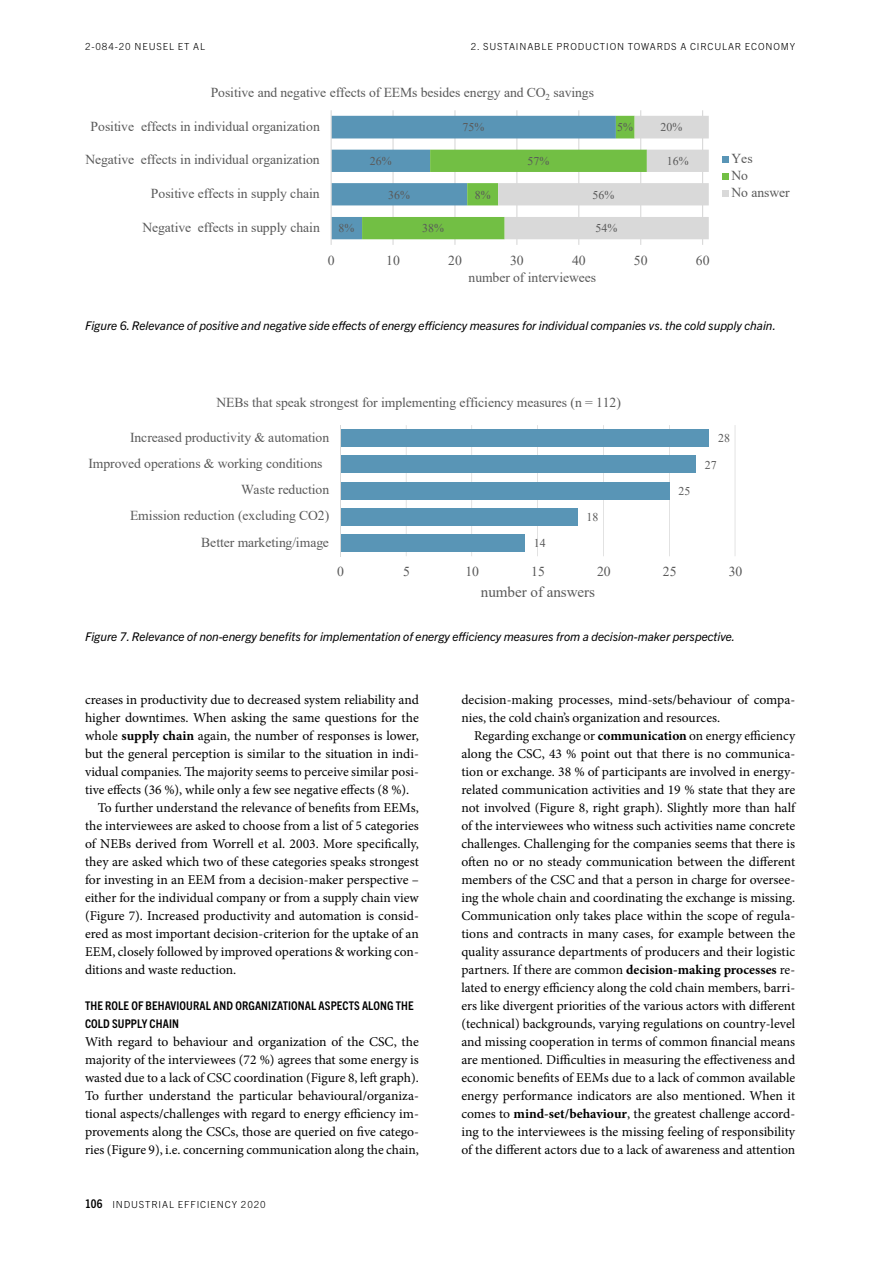
<style>
.page{position:relative;width:893px;height:1263px;background:#fff}
.page>*{position:absolute;margin:0;border:0;box-sizing:border-box;transform-origin:0 0}
.t1{font:15.15px "Times New Roman";letter-spacing:-.005em;color:#595959}
.t2{font:13.65px/17.1px "Times New Roman";letter-spacing:-.005em;color:#595959}
.t3{font:13.5px/18px "Minion Pro";color:#000;text-align:justify}
.t4{font:italic 12px "Trade Gothic Next LT Pro";color:#000}
.t5{font:700 condensed 12px/18px "Trade Gothic Next LT Pro";letter-spacing:.01em;color:#000}
.t6{font:11.85px "Times New Roman";letter-spacing:.005em;color:#595959}
.t7{font:300 9.75px "Trade Gothic Next LT Pro";letter-spacing:.09em;color:#000}
.s1{font-weight:700}
.s2{font-weight:700;font-stretch:condensed;font-size:12px}
</style>
<div class="page">
<hr style="left:392px;top:110px;width:2px;height:135px;background:#d9d9d9">
<hr style="left:454px;top:110px;width:1px;height:135px;background:#d9d9d9">
<hr style="left:516px;top:110px;width:1px;height:135px;background:#d9d9d9">
<hr style="left:578px;top:110px;width:1px;height:135px;background:#d9d9d9">
<hr style="left:640px;top:110px;width:1px;height:135px;background:#d9d9d9">
<hr style="left:702px;top:110px;width:1px;height:135px;background:#d9d9d9">
<svg style="left:332px;top:116px;width:377px;height:123px"></svg>
<hr style="left:331px;top:110px;width:1px;height:135px;background:#d9d9d9">
<div style="left:722px;top:156px;width:7px;height:7px;background:#5995b6"></div>
<div style="left:722px;top:173px;width:7px;height:7px;background:#72bf44"></div>
<div style="left:722px;top:190px;width:7px;height:7px;background:#d9d9d9"></div>
<hr style="left:406px;top:425px;width:1px;height:131px;background:#d9d9d9">
<hr style="left:471px;top:425px;width:1px;height:131px;background:#d9d9d9">
<hr style="left:537px;top:425px;width:1px;height:131px;background:#d9d9d9">
<hr style="left:603px;top:425px;width:1px;height:131px;background:#d9d9d9">
<hr style="left:669px;top:425px;width:1px;height:131px;background:#d9d9d9">
<hr style="left:735px;top:425px;width:1px;height:131px;background:#d9d9d9">
<div style="left:341px;top:534px;width:184px;height:18px;background:#5995b6"></div>
<div style="left:341px;top:508px;width:236px;height:18px;background:#5995b6"></div>
<div style="left:341px;top:482px;width:329px;height:17px;background:#5995b6"></div>
<div style="left:341px;top:456px;width:355px;height:17px;background:#5995b6"></div>
<div style="left:341px;top:429px;width:368px;height:18px;background:#5995b6"></div>
<hr style="left:340px;top:425px;width:1px;height:131px;background:#d9d9d9">
<p class="t7" style="left:85px;top:40px;width:121px">2-084-20 NEUSEL ET AL</p>
<p class="t7" style="left:471px;top:40px;width:326px">2. SUSTAINABLE PRODUCTION TOWARDS A CIRCULAR ECONOMY</p>
<p class="t2" style="left:211px;top:83px;width:385px">Positive and negative effects of EEMs besides energy and CO<sub>2</sub> savings</p>
<p class="t2" style="left:91px;top:117px;width:231px">Positive effects in individual organization</p>
<p class="t2" style="left:85px;top:151px;width:236px">Negative effects in individual organization</p>
<p class="t6" style="left:370px;top:152px;width:23px">26%</p>
<p class="t6" style="left:463px;top:119px;width:23px">75%</p>
<p class="t6" style="left:528px;top:152px;width:23px">57%</p>
<p class="t6" style="left:617px;top:119px;width:17px">5%</p>
<p class="t2" style="left:151px;top:184px;width:170px">Positive effects in supply chain</p>
<p class="t2" style="left:142px;top:218px;width:179px">Negative effects in supply chain</p>
<p class="t6" style="left:339px;top:220px;width:17px">8%</p>
<p class="t6" style="left:388px;top:186px;width:23px">36%</p>
<p class="t6" style="left:422px;top:220px;width:23px">38%</p>
<p class="t6" style="left:475px;top:186px;width:17px">8%</p>
<p class="t6" style="left:592px;top:186px;width:23px">56%</p>
<p class="t6" style="left:596px;top:220px;width:23px">54%</p>
<p class="t6" style="left:661px;top:119px;width:23px">20%</p>
<p class="t6" style="left:667px;top:152px;width:23px">16%</p>
<p class="t2" style="left:328px;top:251px;width:8px">0</p>
<p class="t2" style="left:386px;top:251px;width:15px">10</p>
<p class="t2" style="left:448px;top:251px;width:15px">20</p>
<p class="t2" style="left:510px;top:251px;width:15px">30</p>
<p class="t2" style="left:572px;top:251px;width:15px">40</p>
<p class="t2" style="left:634px;top:251px;width:15px">50</p>
<p class="t2" style="left:696px;top:251px;width:15px">60</p>
<p class="t2" style="left:469px;top:269px;width:129px">number of interviewees</p>
<p class="t2" style="left:731px;top:149px;width:60px">Yes<br>No<br>No answer</p>
<p class="t4" style="left:85px;top:317px;width:692px">Figure 6. Relevance of positive and negative side effects of energy efficiency measures for individual companies vs. the cold supply chain.</p>
<p class="t2" style="left:217px;top:394px;width:406px">NEBs that speak strongest for implementing efficiency measures (n = 112)</p>
<p class="t2" style="left:130px;top:428px;width:201px">Increased productivity &amp; automation</p>
<p class="t2" style="left:88px;top:454px;width:235px">Improved operations &amp; working conditions</p>
<p class="t2" style="left:241px;top:481px;width:90px">Waste reduction</p>
<p class="t2" style="left:130px;top:507px;width:201px">Emission reduction (excluding CO2)</p>
<p class="t2" style="left:201px;top:533px;width:129px">Better marketing/image</p>
<p class="t6" style="left:534px;top:535px;width:13px">14</p>
<p class="t6" style="left:586px;top:509px;width:13px">18</p>
<p class="t6" style="left:679px;top:483px;width:13px">25</p>
<p class="t6" style="left:718px;top:430px;width:13px">28</p>
<p class="t6" style="left:705px;top:456px;width:13px">27</p>
<p class="t2" style="left:337px;top:563px;width:8px">0</p>
<p class="t2" style="left:403px;top:563px;width:8px">5</p>
<p class="t2" style="left:465px;top:563px;width:15px">10</p>
<p class="t2" style="left:531px;top:563px;width:15px">15</p>
<p class="t2" style="left:597px;top:563px;width:15px">20</p>
<p class="t2" style="left:663px;top:563px;width:15px">25</p>
<p class="t2" style="left:729px;top:563px;width:15px">30</p>
<p class="t1" style="left:481px;top:581px;width:116px">number of answers</p>
<p class="t4" style="left:85px;top:628px;width:652px">Figure 7. Relevance of non-energy benefits for implementation of energy efficiency measures from a decision-maker perspective.</p>
<p class="t3" style="left:85px;top:691px;width:335px">creases in productivity due to decreased system reliability and</p>
<p class="t3" style="left:85px;top:709px;width:335px">higher downtimes. When asking the same questions for the</p>
<p class="t3" style="left:85px;top:727px;width:335px">whole <span class="s1">supply chain</span> again, the number of responses is lower,</p>
<p class="t3" style="left:85px;top:745px;width:335px">but the general perception is similar to the situation in indi-</p>
<p class="t3" style="left:85px;top:763px;width:335px">vidual companies. The majority seems to perceive similar posi-</p>
<p class="t3" style="left:85px;top:781px;width:326px">tive effects (36 %), while only a few see negative effects (8 %).</p>
<p class="t3" style="left:98px;top:799px;width:323px">To further understand the relevance of benefits from EEMs,</p>
<p class="t3" style="left:85px;top:817px;width:335px">the interviewees are asked to choose from a list of 5 categories</p>
<p class="t3" style="left:85px;top:835px;width:335px">of NEBs derived from Worrell et al. 2003. More specifically,</p>
<p class="t3" style="left:85px;top:853px;width:335px">they are asked which two of these categories speaks strongest</p>
<p class="t3" style="left:85px;top:871px;width:335px">for investing in an EEM from a decision-maker perspective –</p>
<p class="t3" style="left:85px;top:889px;width:335px">either for the individual company or from a supply chain view</p>
<p class="t3" style="left:85px;top:907px;width:335px">(Figure 7). Increased productivity and automation is consid-</p>
<p class="t3" style="left:85px;top:925px;width:335px">ered as most important decision-criterion for the uptake of an</p>
<p class="t3" style="left:85px;top:943px;width:335px">EEM, closely followed by improved operations &amp; working con-</p>
<p class="t3" style="left:85px;top:961px;width:153px">ditions and waste reduction.</p>
<p class="t5" style="left:85px;top:995px;width:330px">THE ROLE OF BEHAVIOURAL AND ORGANIZATIONAL ASPECTS ALONG THE<br>COLD SUPPLY CHAIN</p>
<p class="t3" style="left:85px;top:1032px;width:335px">With regard to behaviour and organization of the CSC, the majority of the interviewees (72 %) agrees that some energy is wasted due to a lack of CSC coordination (Figure 8, left graph).<br>To further understand the particular behavioural/organiza&shy;tional aspects/challenges with regard to energy efficiency im&shy;provements along the CSCs, those are queried on five catego&shy;ries (Figure 9), i.e. concerning communication along the chain,</p>
<p class="t7" style="left:85px;top:1198px;width:182px"><span class="s2">106</span> INDUSTRIAL EFFICIENCY 2020</p>
<p class="t3" style="left:461px;top:691px;width:335px">decision-making processes, mind-sets/behaviour of compa&shy;nies, the cold chain’s organization and resources.</p>
<p class="t3" style="left:461px;top:727px;width:335px;text-indent:13px">Regarding exchange or <span class="s1">communication</span> on energy efficiency along the CSC, 43 % point out that there is no communica&shy;tion or exchange. 38 % of participants are involved in energy&shy;related communication activities and 19 % state that they are not involved (Figure 8, right graph). Slightly more than half of the interviewees who witness such activities name concrete challenges. Challenging for the companies seems that there is often no or no steady communication between the different members of the CSC and that a person in charge for oversee&shy;ing the whole chain and coordinating the exchange is missing.<br>Communication only takes place within the scope of regula&shy;tions and contracts in many cases, for example between the quality assurance departments of producers and their logistic partners. If there are common <span class="s1">decision-making processes</span> re&shy;lated to energy efficiency along the cold chain members, barri&shy;ers like divergent priorities of the various actors with different (technical) backgrounds, varying regulations on country-level and missing cooperation in terms of common financial means are mentioned. Difficulties in measuring the effectiveness and economic benefits of EEMs due to a lack of common available energy performance indicators are also mentioned. When it comes to <span class="s1">mind-set/behaviour</span>, the greatest challenge accord&shy;ing to the interviewees is the missing feeling of responsibility of the different actors due to a lack of awareness and attention</p>
</div>
